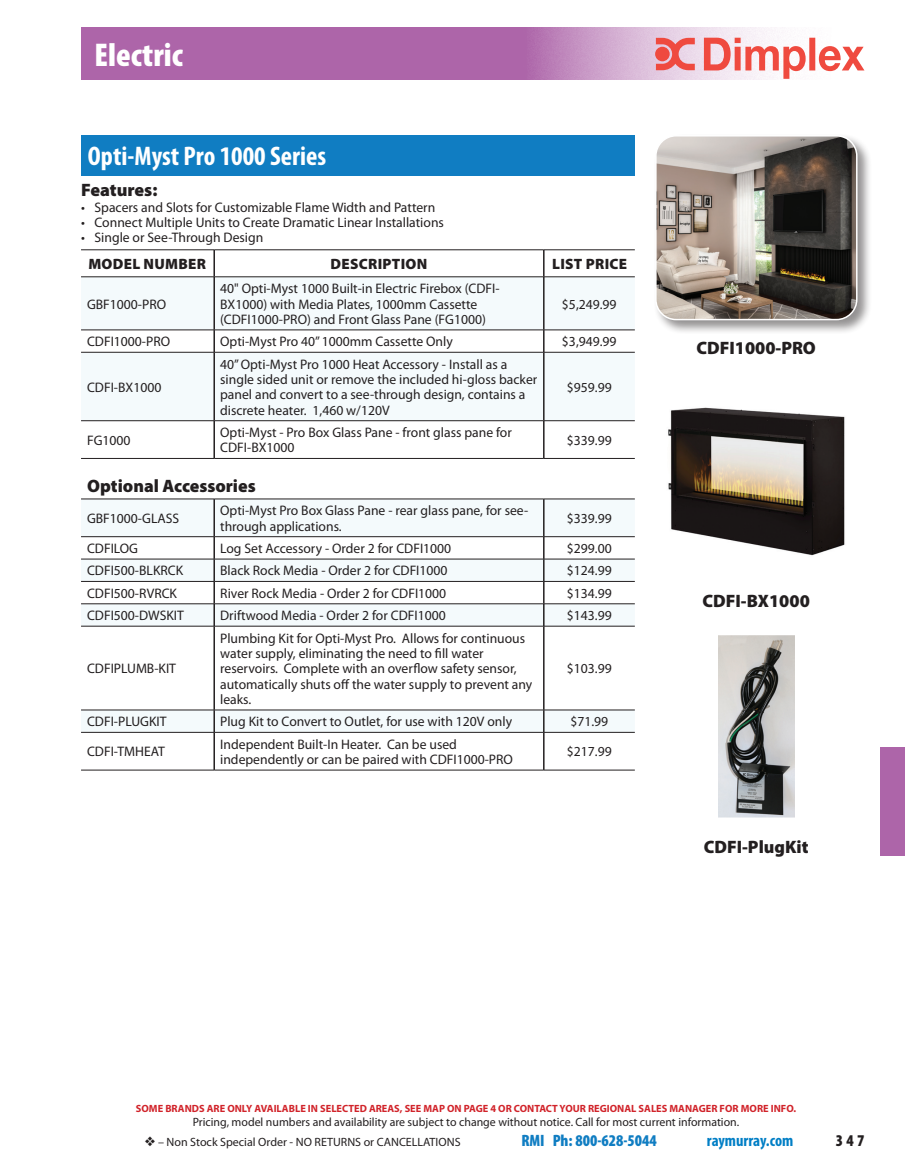
<style>
.page{position:relative;width:905px;height:1168px;background:#fff}
.page>*{position:absolute;margin:0;border:0;box-sizing:border-box;transform-origin:0 0}
.t1{font:900 condensed 33px "Myriad Pro";color:#fff}
.t2{font:700 condensed 27px "Myriad Pro";color:#fff}
.t3{font:900 18px "Myriad Pro";color:#231f20}
.t4{font:900 condensed 16.5px "Myriad Pro";color:#107dc2}
.t5{font:700 condensed 16.5px "Myriad Pro";color:#007ec5}
.t6{font:900 condensed 16.5px "Myriad Pro";color:#231f20}
.t7{font:900 15px "Myriad Pro";letter-spacing:.02em;color:#231f20}
.t8{font:13.8px/15.3px "Myriad Pro";color:#231f20}
.t9{font:12px "Myriad Pro";color:#231f20}
.t10{font:700 10.5px "Myriad Pro";color:#d1232a}
</style>
<div class="page">
<div style="left:81px;top:135px;width:553px;height:41px;background:#107dc2"></div>
<div style="left:81px;top:277px;width:553px;height:53px;background:#f4fafc"></div>
<svg style="left:81px;top:331px;width:553px;height:439px"></svg>
<hr style="left:81px;top:249px;width:133px;height:1px;background:#231f20">
<hr style="left:214px;top:249px;width:330px;height:1px;background:#231f20">
<hr style="left:544px;top:249px;width:90px;height:1px;background:#231f20">
<hr style="left:81px;top:276px;width:133px;height:1px;background:#231f20">
<hr style="left:214px;top:276px;width:330px;height:1px;background:#231f20">
<hr style="left:544px;top:276px;width:90px;height:1px;background:#231f20">
<hr style="left:81px;top:330px;width:133px;height:1px;background:#231f20">
<hr style="left:214px;top:330px;width:330px;height:1px;background:#231f20">
<hr style="left:544px;top:330px;width:90px;height:1px;background:#231f20">
<hr style="left:81px;top:352px;width:133px;height:1px;background:#231f20">
<hr style="left:214px;top:352px;width:330px;height:1px;background:#231f20">
<hr style="left:544px;top:352px;width:90px;height:1px;background:#231f20">
<hr style="left:81px;top:420px;width:133px;height:1px;background:#231f20">
<hr style="left:214px;top:420px;width:330px;height:1px;background:#231f20">
<hr style="left:544px;top:420px;width:90px;height:1px;background:#231f20">
<hr style="left:81px;top:458px;width:133px;height:1px;background:#231f20">
<hr style="left:214px;top:458px;width:330px;height:1px;background:#231f20">
<hr style="left:544px;top:458px;width:90px;height:1px;background:#231f20">
<hr style="left:81px;top:499px;width:133px;height:1px;background:#231f20">
<hr style="left:214px;top:499px;width:330px;height:1px;background:#231f20">
<hr style="left:544px;top:499px;width:90px;height:1px;background:#231f20">
<hr style="left:81px;top:536px;width:133px;height:1px;background:#231f20">
<hr style="left:214px;top:536px;width:330px;height:1px;background:#231f20">
<hr style="left:544px;top:536px;width:90px;height:1px;background:#231f20">
<hr style="left:81px;top:559px;width:133px;height:1px;background:#231f20">
<hr style="left:214px;top:559px;width:330px;height:1px;background:#231f20">
<hr style="left:544px;top:559px;width:90px;height:1px;background:#231f20">
<hr style="left:81px;top:581px;width:133px;height:1px;background:#231f20">
<hr style="left:214px;top:581px;width:330px;height:1px;background:#231f20">
<hr style="left:544px;top:581px;width:90px;height:1px;background:#231f20">
<hr style="left:81px;top:603px;width:133px;height:1px;background:#231f20">
<hr style="left:214px;top:603px;width:330px;height:1px;background:#231f20">
<hr style="left:544px;top:603px;width:90px;height:1px;background:#231f20">
<hr style="left:81px;top:626px;width:133px;height:1px;background:#231f20">
<hr style="left:214px;top:626px;width:330px;height:1px;background:#231f20">
<hr style="left:544px;top:626px;width:90px;height:1px;background:#231f20">
<hr style="left:81px;top:710px;width:133px;height:1px;background:#231f20">
<hr style="left:214px;top:710px;width:330px;height:1px;background:#231f20">
<hr style="left:544px;top:710px;width:90px;height:1px;background:#231f20">
<svg style="left:543px;top:250px;width:1px;height:27px"></svg>
<hr style="left:213px;top:277px;width:2px;height:53px;background:#231f20">
<hr style="left:543px;top:277px;width:1px;height:53px;background:#231f20">
<hr style="left:213px;top:330px;width:2px;height:22px;background:#231f20">
<svg style="left:543px;top:330px;width:1px;height:22px"></svg>
<hr style="left:213px;top:352px;width:2px;height:68px;background:#231f20">
<hr style="left:543px;top:352px;width:1px;height:68px;background:#231f20">
<hr style="left:213px;top:421px;width:2px;height:37px;background:#231f20">
<hr style="left:543px;top:421px;width:1px;height:37px;background:#231f20">
<hr style="left:213px;top:499px;width:2px;height:37px;background:#231f20">
<hr style="left:543px;top:499px;width:1px;height:37px;background:#231f20">
<hr style="left:213px;top:537px;width:2px;height:22px;background:#231f20">
<hr style="left:213px;top:559px;width:2px;height:22px;background:#231f20">
<hr style="left:213px;top:581px;width:2px;height:22px;background:#231f20">
<hr style="left:213px;top:604px;width:2px;height:22px;background:#231f20">
<svg style="left:543px;top:537px;width:1px;height:89px"></svg>
<hr style="left:213px;top:626px;width:2px;height:84px;background:#231f20">
<hr style="left:543px;top:626px;width:1px;height:84px;background:#231f20">
<hr style="left:213px;top:710px;width:2px;height:22px;background:#231f20">
<svg style="left:543px;top:710px;width:1px;height:22px"></svg>
<hr style="left:213px;top:732px;width:2px;height:38px;background:#231f20">
<hr style="left:543px;top:732px;width:1px;height:38px;background:#231f20">
<hr style="left:81px;top:732px;width:133px;height:1px;background:#231f20">
<hr style="left:214px;top:732px;width:330px;height:1px;background:#231f20">
<hr style="left:544px;top:732px;width:90px;height:1px;background:#231f20">
<hr style="left:81px;top:770px;width:133px;height:1px;background:#231f20">
<hr style="left:214px;top:770px;width:330px;height:1px;background:#231f20">
<hr style="left:544px;top:770px;width:90px;height:1px;background:#231f20">
<hr style="left:213px;top:250px;width:2px;height:27px;background:#231f20">
<div style="left:653px;top:134px;width:219px;height:201px;background:#231f20;opacity:.49"></div>
<img style="left:655px;top:136px;width:201px;height:184px">
<div style="left:655px;top:135px;width:202px;height:185px;border:2px solid #fff;border-radius:20px"></div>
<img style="left:668px;top:407px;width:177px;height:149px">
<div style="left:655px;top:387px;width:202px;height:186px;border:2px solid #fff;border-radius:20px"></div>
<img style="left:718px;top:637px;width:76px;height:179px">
<div style="left:655px;top:634px;width:202px;height:185px;border:2px solid #fff;border-radius:20px"></div>
<svg style="left:81px;top:27px;width:735px;height:53px;background:#b778b3"></svg>
<svg style="left:655px;top:38px;width:209px;height:41px"></svg>
<div style="left:879px;top:747px;width:25px;height:108px;background:#ad65a9"></div>
<h1 class="t1" style="left:94px;top:34px;width:90px">Electric</h1>
<h2 class="t2" style="left:88px;top:140px;width:240px">Opti-Myst Pro 1000 Series</h2>
<h3 class="t3" style="left:81px;top:178px;width:78px">Features:</h3>
<p class="t8" style="left:81px;top:199px;width:356px">• Spacers and Slots for Customizable Flame Width and Pattern</p>
<p class="t8" style="left:81px;top:215px;width:364px">• Connect Multiple Units to Create Dramatic Linear Installations</p>
<p class="t8" style="left:81px;top:230px;width:184px">• Single or See-Through Design</p>
<p class="t7" style="left:88px;top:254px;width:119px">MODEL NUMBER</p>
<p class="t7" style="left:330px;top:254px;width:98px">DESCRIPTION</p>
<p class="t7" style="left:552px;top:254px;width:77px">LIST PRICE</p>
<p class="t8" style="left:87px;top:296px;width:81px">GBF1000-PRO</p>
<p class="t8" style="left:220px;top:281px;width:281px">40" Opti-Myst 1000 Built-in Electric Firebox (CDFI-<br>BX1000) with Media Plates, 1000mm Cassette (CDFI1000-PRO) and Front Glass Pane (FG1000)</p>
<p class="t8" style="left:562px;top:296px;width:56px">$5,249.99</p>
<p class="t8" style="left:87px;top:334px;width:85px">CDFI1000-PRO</p>
<p class="t8" style="left:220px;top:334px;width:234px">Opti-Myst Pro 40” 1000mm Cassette Only</p>
<p class="t8" style="left:562px;top:334px;width:56px">$3,949.99</p>
<p class="t8" style="left:87px;top:379px;width:76px">CDFI-BX1000</p>
<p class="t8" style="left:220px;top:356px;width:318px">40” Opti-Myst Pro 1000 Heat Accessory - Install as a single sided unit or remove the included hi-gloss backer panel and convert to a see-through design, contains a discrete heater. 1,460 w/120V</p>
<p class="t8" style="left:567px;top:379px;width:46px">$959.99</p>
<p class="t8" style="left:87px;top:432px;width:45px">FG1000</p>
<p class="t8" style="left:220px;top:424px;width:293px">Opti-Myst - Pro Box Glass Pane - front glass pane for<br>CDFI-BX1000</p>
<p class="t8" style="left:567px;top:432px;width:46px">$339.99</p>
<h3 class="t3" style="left:87px;top:474px;width:170px">Optional Accessories</h3>
<p class="t8" style="left:87px;top:510px;width:94px">GBF1000-GLASS</p>
<p class="t8" style="left:220px;top:503px;width:309px">Opti-Myst Pro Box Glass Pane - rear glass pane, for see&shy;through applications.</p>
<p class="t8" style="left:567px;top:510px;width:46px">$339.99</p>
<p class="t8" style="left:87px;top:540px;width:53px">CDFILOG</p>
<p class="t8" style="left:220px;top:540px;width:232px">Log Set Accessory - Order 2 for CDFI1000</p>
<p class="t8" style="left:567px;top:540px;width:46px">$299.00</p>
<p class="t8" style="left:87px;top:563px;width:98px">CDFI500-BLKRCK</p>
<p class="t8" style="left:220px;top:563px;width:229px">Black Rock Media - Order 2 for CDFI1000</p>
<p class="t8" style="left:567px;top:563px;width:46px">$124.99</p>
<p class="t8" style="left:87px;top:585px;width:91px">CDFI500-RVRCK</p>
<p class="t8" style="left:220px;top:585px;width:227px">River Rock Media - Order 2 for CDFI1000</p>
<p class="t8" style="left:567px;top:585px;width:46px">$134.99</p>
<p class="t8" style="left:87px;top:608px;width:98px">CDFI500-DWSKIT</p>
<p class="t8" style="left:220px;top:608px;width:227px">Driftwood Media - Order 2 for CDFI1000</p>
<p class="t8" style="left:567px;top:608px;width:46px">$143.99</p>
<p class="t8" style="left:87px;top:661px;width:90px">CDFIPLUMB-KIT</p>
<p class="t8" style="left:220px;top:630px;width:313px">Plumbing Kit for Opti-Myst Pro. Allows for continuous water supply, eliminating the need to fill water reservoirs. Complete with an overflow safety sensor, automatically shuts off the water supply to prevent any leaks.</p>
<p class="t8" style="left:567px;top:661px;width:46px">$103.99</p>
<p class="t8" style="left:87px;top:714px;width:81px">CDFI-PLUGKIT</p>
<p class="t8" style="left:220px;top:714px;width:293px">Plug Kit to Convert to Outlet, for use with 120V only</p>
<p class="t8" style="left:570px;top:714px;width:39px">$71.99</p>
<p class="t8" style="left:87px;top:744px;width:79px">CDFI-TMHEAT</p>
<p class="t8" style="left:220px;top:736px;width:294px">Independent Built-In Heater. Can be used independently or can be paired with CDFI1000-PRO</p>
<p class="t8" style="left:567px;top:744px;width:46px">$217.99</p>
<h3 class="t3" style="left:696px;top:336px;width:121px">CDFI1000-PRO</h3>
<h3 class="t3" style="left:702px;top:589px;width:109px">CDFI-BX1000</h3>
<h3 class="t3" style="left:703px;top:835px;width:106px">CDFI-PlugKit</h3>
<p class="t10" style="left:136px;top:1102px;width:661px">SOME BRANDS ARE ONLY AVAILABLE IN SELECTED AREAS, SEE MAP ON PAGE 4 OR CONTACT YOUR REGIONAL SALES MANAGER FOR MORE INFO.</p>
<p class="t9" style="left:193px;top:1115px;width:548px">Pricing, model numbers and availability are subject to change without notice. Call for most current information.</p>
<p class="t9" style="left:145px;top:1134px;width:317px">❖ – Non Stock Special Order - NO RETURNS or CANCELLATIONS</p>
<p class="t4" style="left:521px;top:1130px;width:137px">RMI Ph: 800-628-5044</p>
<p class="t5" style="left:706px;top:1130px;width:88px">raymurray.com</p>
<p class="t6" style="left:835px;top:1130px;width:30px">347</p>
</div>
